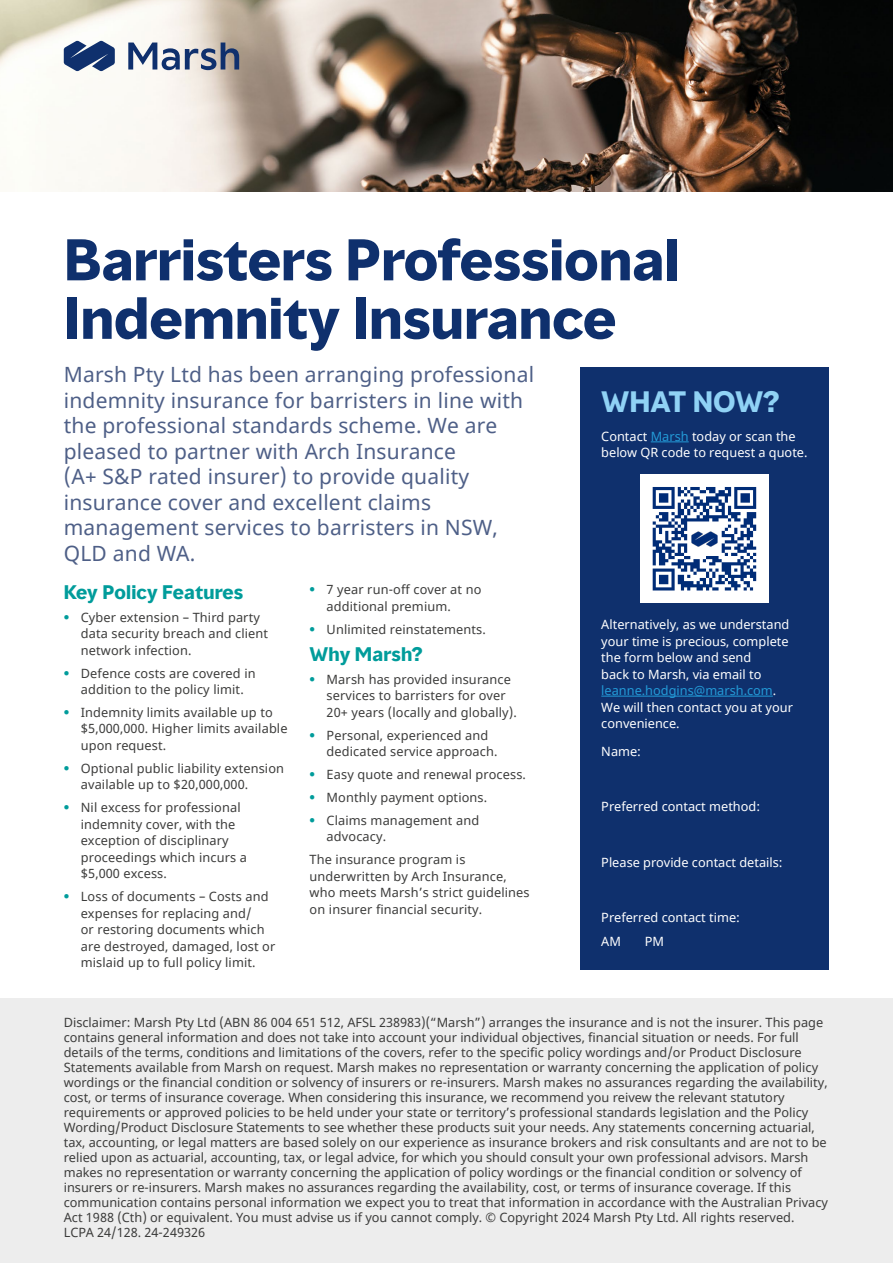
<style>
.page{position:relative;width:893px;height:1263px;background:#fff}
.page>*{position:absolute;margin:0;border:0;box-sizing:border-box;transform-origin:0 0}
.t1{font:700 54px/58.5px "MMC Display";color:#0f306d}
.t2{font:700 27px "MMC Display";color:#90d2f5}
.t3{font:21px/25.5px "Noto Sans";letter-spacing:.01em;color:#4e5f87}
.t4{font:700 18px "MMC Display";letter-spacing:.01em;color:#009c9b}
.t5{font:12.75px/16.5px "Noto Sans";color:#3c3c3b}
.t6{font:12.75px/16.5px "Noto Sans";color:#fff}
.s1{font-family:"MMC Display";font-weight:700;color:#009c9b}
.s2{color:#239ad7}
</style>
<div class="page">
<img style="left:0;top:0;width:893px;height:191px">
<svg style="left:128px;top:43px;width:111px;height:27px"></svg>
<svg style="left:64px;top:41px;width:51px;height:30px"></svg>
<div style="left:0;top:999px;width:893px;height:264px;background:#ededed"></div>
<div style="left:580px;top:367px;width:248px;height:603px;background:#0f306d"></div>
<hr style="left:651px;top:442px;width:38px;height:1px;background:#239ad7">
<hr style="left:601px;top:696px;width:172px;height:1px;background:#239ad7">
<div style="left:640px;top:474px;width:129px;height:129px;background:#fff"></div>
<svg style="left:653px;top:487px;width:103px;height:103px"></svg>
<img style="left:689px;top:523px;width:31px;height:31px">
<h1 class="t1" style="left:64px;top:232px;width:617px">Barristers Professional<br>Indemnity Insurance</h1>
<p class="t3" style="left:64px;top:363px;width:472px">Marsh Pty Ltd has been arranging professional indemnity insurance for barristers in line with the professional standards scheme. We are pleased to partner with Arch Insurance<br>(A+ S&amp;P rated insurer) to provide quality insurance cover and excellent claims management services to barristers in NSW, QLD and WA.</p>
<h3 class="t4" style="left:64px;top:580px;width:181px">Key Policy Features</h3>
<p class="t5" style="left:81px;top:609px;width:189px;text-indent:-17px"><span class="s1">•</span> Cyber extension – Third party data security breach and client network infection.</p>
<p class="t5" style="left:64px;top:665px;width:193px;text-align:center"><span class="s1">•</span> Defence costs are covered in addition to the policy limit.</p>
<p class="t5" style="left:81px;top:704px;width:208px;text-indent:-17px"><span class="s1">•</span> Indemnity limits available up to $5,000,000. Higher limits available upon request.</p>
<p class="t5" style="left:81px;top:760px;width:205px;text-indent:-17px"><span class="s1">•</span> Optional public liability extension available up to $20,000,000.</p>
<p class="t5" style="left:81px;top:800px;width:168px;text-indent:-17px"><span class="s1">•</span> Nil excess for professional indemnity cover, with the exception of disciplinary proceedings which incurs a $5,000 excess.</p>
<p class="t5" style="left:81px;top:889px;width:196px;text-indent:-17px"><span class="s1">•</span> Loss of documents – Costs and expenses for replacing and/<br>or restoring documents which are destroyed, damaged, lost or mislaid up to full policy limit.</p>
<h2 class="t2" style="left:601px;top:384px;width:180px">WHAT NOW?</h2>
<p class="t6" style="left:601px;top:428px;width:208px">Contact <span class="s2">Marsh</span> today or scan the below QR code to request a quote.</p>
<p class="t5" style="left:327px;top:582px;width:156px;text-indent:-17px"><span class="s1">•</span> 7 year run-off cover at no additional premium.</p>
<p class="t5" style="left:310px;top:621px;width:178px"><span class="s1">•</span> Unlimited reinstatements.</p>
<h3 class="t4" style="left:310px;top:642px;width:115px">Why Marsh?</h3>
<p class="t5" style="left:327px;top:671px;width:192px;text-indent:-17px"><span class="s1">•</span> Marsh has provided insurance services to barristers for over<br>20+ years (locally and globally).</p>
<p class="t5" style="left:327px;top:727px;width:172px;text-indent:-17px"><span class="s1">•</span> Personal, experienced and dedicated service approach.</p>
<p class="t5" style="left:310px;top:767px;width:218px"><span class="s1">•</span> Easy quote and renewal process.</p>
<p class="t5" style="left:310px;top:790px;width:179px"><span class="s1">•</span> Monthly payment options.</p>
<p class="t5" style="left:327px;top:812px;width:154px;text-indent:-17px"><span class="s1">•</span> Claims management and advocacy.</p>
<p class="t5" style="left:310px;top:852px;width:222px">The insurance program is underwritten by Arch Insurance, who meets Marsh’s strict guidelines on insurer financial security.</p>
<p class="t6" style="left:601px;top:617px;width:193px">Alternatively, as we understand your time is precious, complete the form below and send<br>back to Marsh, via email to <span class="s2">leanne.hodgins@marsh.com</span>.<br>We will then contact you at your convenience.</p>
<p class="t6" style="left:601px;top:743px;width:41px">Name:</p>
<p class="t6" style="left:601px;top:799px;width:160px">Preferred contact method:</p>
<p class="t6" style="left:601px;top:854px;width:183px">Please provide contact details:</p>
<p class="t6" style="left:601px;top:907px;width:140px;line-height:23.2px">Preferred contact time:<br>AM</p>
<p class="t6" style="left:645px;top:933px;width:21px">PM</p>
<p class="t5" style="left:64px;top:1016px;width:766px;line-height:15px">Disclaimer: Marsh Pty Ltd (ABN 86 004 651 512, AFSL 238983)(“Marsh”) arranges the insurance and is not the insurer. This page contains general information and does not take into account your individual objectives, financial situation or needs. For full details of the terms, conditions and limitations of the covers, refer to the specific policy wordings and/or Product Disclosure Statements available from Marsh on request. Marsh makes no representation or warranty concerning the application of policy wordings or the financial condition or solvency of insurers or re-insurers. Marsh makes no assurances regarding the availability, cost, or terms of insurance coverage. When considering this insurance, we recommend you reivew the relevant statutory requirements or approved policies to be held under your state or territory’s professional standards legislation and the Policy Wording/Product Disclosure Statements to see whether these products suit your needs. Any statements concerning actuarial, tax, accounting, or legal matters are based solely on our experience as insurance brokers and risk consultants and are not to be relied upon as actuarial, accounting, tax, or legal advice, for which you should consult your own professional advisors. Marsh makes no representation or warranty concerning the application of policy wordings or the financial condition or solvency of insurers or re-insurers. Marsh makes no assurances regarding the availability, cost, or terms of insurance coverage. If this communication contains personal information we expect you to treat that information in accordance with the Australian Privacy Act 1988 (Cth) or equivalent. You must advise us if you cannot comply. © Copyright 2024 Marsh Pty Ltd. All rights reserved.<br>LCPA 24/128. 24-249326</p>
</div>
